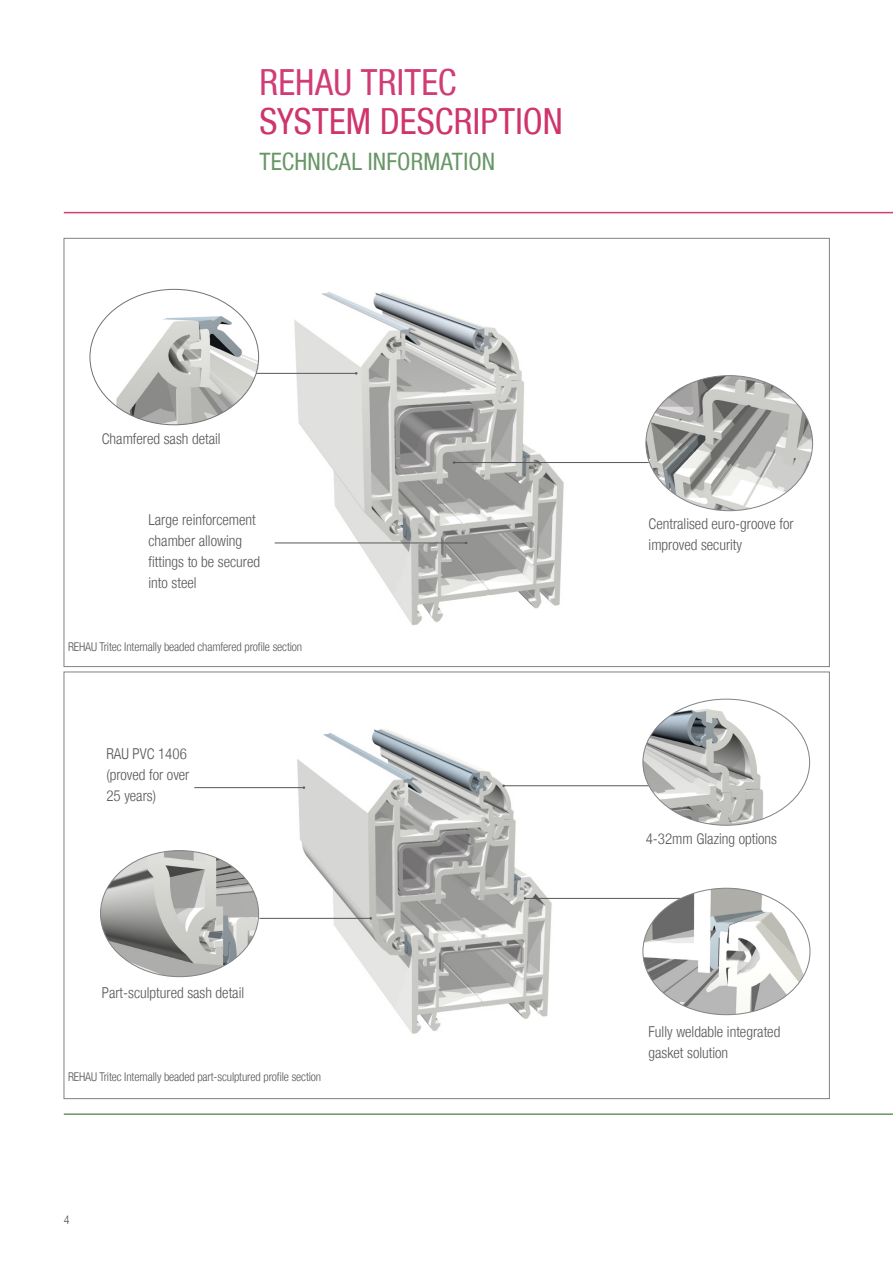
<style>
.page{position:relative;width:893px;height:1263px;background:#fff}
.page>*{position:absolute;margin:0;border:0;box-sizing:border-box;transform-origin:0 0}
.t1{font:condensed 36px "Helvetica Neue LT";letter-spacing:.005em;color:#cf346c}
.t2{font:condensed 36px "Helvetica Neue LT";letter-spacing:.01em;color:#d13c76}
.t3{font:condensed 24px "Helvetica Neue LT";letter-spacing:.01em;color:#689666}
.t4{font:300 condensed 15px/21px "Helvetica Neue LT";color:#57585a}
.t5{font:300 condensed 12px "Helvetica Neue LT";letter-spacing:-.01em;color:#57585a}
</style>
<div class="page">
<img style="left:175px;top:698px;width:556px;height:336px">
<img style="left:161px;top:288px;width:571px;height:338px">
<hr style="left:247px;top:373px;width:108px;height:1px;background:#57585a">
<hr style="left:275px;top:543px;width:190px;height:1px;background:#57585a">
<hr style="left:259px;top:918px;width:111px;height:1px;background:#57585a">
<hr style="left:455px;top:462px;width:194px;height:1px;background:#57585a">
<hr style="left:504px;top:785px;width:145px;height:1px;background:#57585a">
<hr style="left:526px;top:898px;width:157px;height:1px;background:#57585a">
<hr style="left:64px;top:212px;width:829px;height:1px;background:#d13c76">
<hr style="left:64px;top:1113px;width:829px;height:2px;background:#689666">
<img style="left:100px;top:850px;width:159px;height:127px">
<img style="left:646px;top:376px;width:167px;height:135px">
<img style="left:643px;top:699px;width:167px;height:126px">
<img style="left:643px;top:888px;width:167px;height:127px">
<img style="left:116px;top:291px;width:143px;height:134px">
<hr style="left:194px;top:787px;width:109px;height:1px;background:#57585a">
<p class="t2" style="left:259px;top:62px;width:199px">REHAU TRITEC</p>
<p class="t1" style="left:259px;top:101px;width:305px">SYSTEM DESCRIPTION</p>
<p class="t3" style="left:259px;top:148px;width:237px">TECHNICAL INFORMATION</p>
<p class="t4" style="left:102px;top:429px;width:120px">Chamfered sash detail</p>
<p class="t4" style="left:149px;top:509px;width:109px">Large reinforcement</p>
<p class="t4" style="left:149px;top:530px;width:113px">chamber allowing fittings to be secured into steel</p>
<p class="t5" style="left:68px;top:640px;width:236px">REHAU Tritec Internally beaded chamfered profile section</p>
<p class="t4" style="left:106px;top:743px;width:85px">RAU PVC 1406 (proved for over<br>25 years)</p>
<p class="t4" style="left:102px;top:982px;width:144px">Part-sculptured sash detail</p>
<p class="t5" style="left:68px;top:1069px;width:255px">REHAU Tritec Internally beaded part-sculptured profile section</p>
<p class="t5" style="left:64px;top:1213px;width:7px">4</p>
<p class="t4" style="left:649px;top:513px;width:147px">Centralised euro-groove for improved security</p>
<p class="t4" style="left:646px;top:828px;width:133px">4-32mm Glazing options</p>
<p class="t4" style="left:649px;top:1021px;width:133px">Fully weldable integrated gasket solution</p>
</div>
